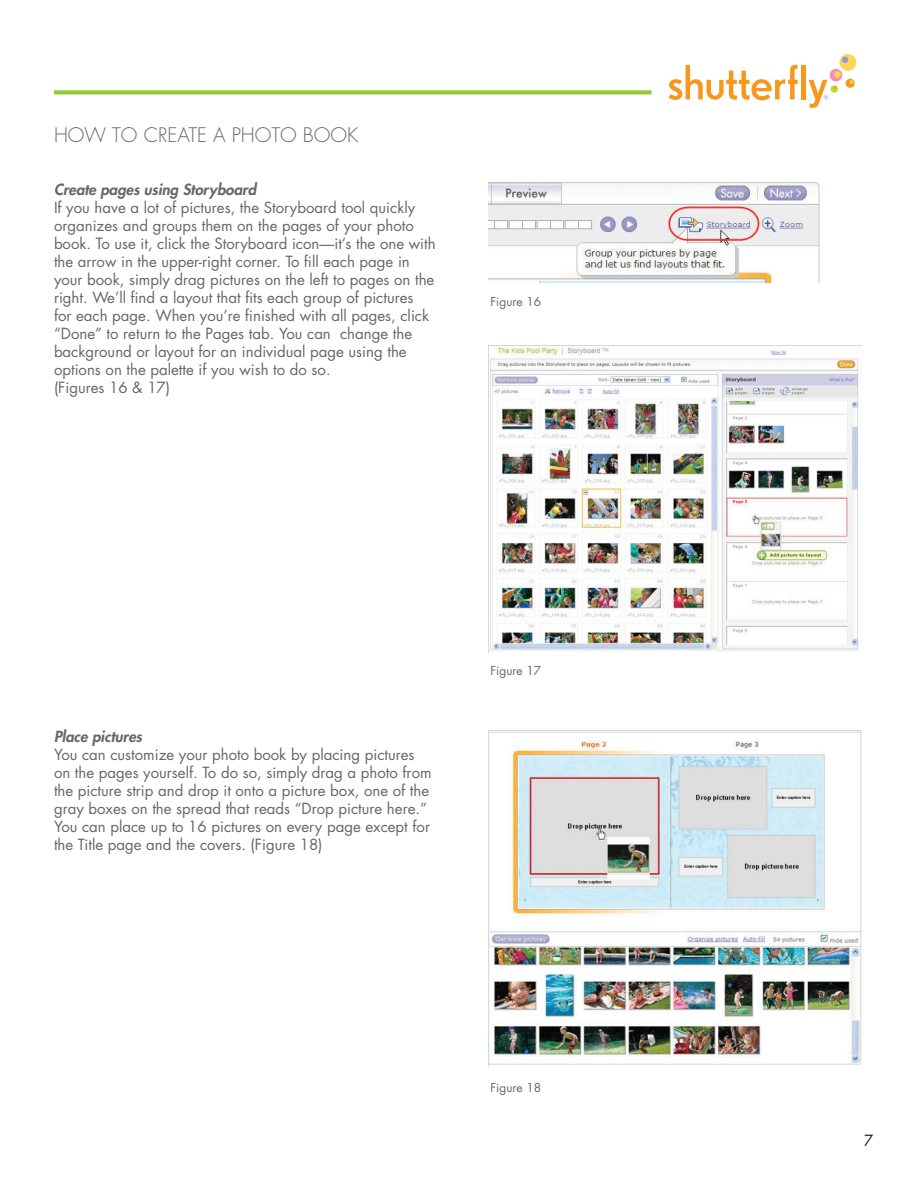
<style>
.page{position:relative;width:918px;height:1188px;background:#fff}
.page>*{position:absolute;margin:0;border:0;box-sizing:border-box;transform-origin:0 0}
.t1{font:300 19.5px "Futura";color:#666}
.t2{font:15px/18px "Futura";color:#666}
.t3{font:italic 800 15px "Futura";color:#666}
.t4{font:15px "Futura";color:#231f20}
.t5{font:12px "Futura";color:#666}
</style>
<div class="page">
<div style="left:801px;top:65px;width:5px;height:34px;background:#f7981d"></div>
<svg style="left:669px;top:65px;width:129px;height:35px"></svg>
<svg style="left:809px;top:54px;width:47px;height:54px"></svg>
<svg style="left:54px;top:90px;width:598px;height:4px;background:#a0cd49"></svg>
<img style="left:489px;top:182px;width:331px;height:101px">
<img style="left:490px;top:346px;width:369px;height:305px">
<img style="left:489px;top:730px;width:372px;height:335px">
<h1 class="t1" style="left:54px;top:123px;width:306px">HOW TO CREATE A PHOTO BOOK</h1>
<p class="t3" style="left:54px;top:180px;width:204px">Create pages using Storyboard</p>
<p class="t2" style="left:54px;top:199px;width:383px">If you have a lot of pictures, the Storyboard tool quickly organizes and groups them on the pages of your photo book. To use it, click the Storyboard icon—it’s the one with the arrow in the upper-right corner. To fill each page in your book, simply drag pictures on the left to pages on the right. We’ll find a layout that fits each group of pictures<br>for each page. When you’re finished with all pages, click “Done” to return to the Pages tab. You can change the background or layout for an individual page using the options on the palette if you wish to do so.<br>(Figures 16 &amp; 17)</p>
<p class="t5" style="left:490px;top:293px;width:52px">Figure 16</p>
<p class="t3" style="left:54px;top:727px;width:90px">Place pictures</p>
<p class="t2" style="left:54px;top:745px;width:379px">You can customize your photo book by placing pictures on the pages yourself. To do so, simply drag a photo from the picture strip and drop it onto a picture box, one of the gray boxes on the spread that reads “Drop picture here.” You can place up to 16 pictures on every page except for the Title page and the covers. (Figure 18)</p>
<p class="t5" style="left:490px;top:662px;width:52px">Figure 17</p>
<p class="t5" style="left:490px;top:1079px;width:52px">Figure 18</p>
<p class="t4" style="left:864px;top:1130px;width:11px">7</p>
</div>
